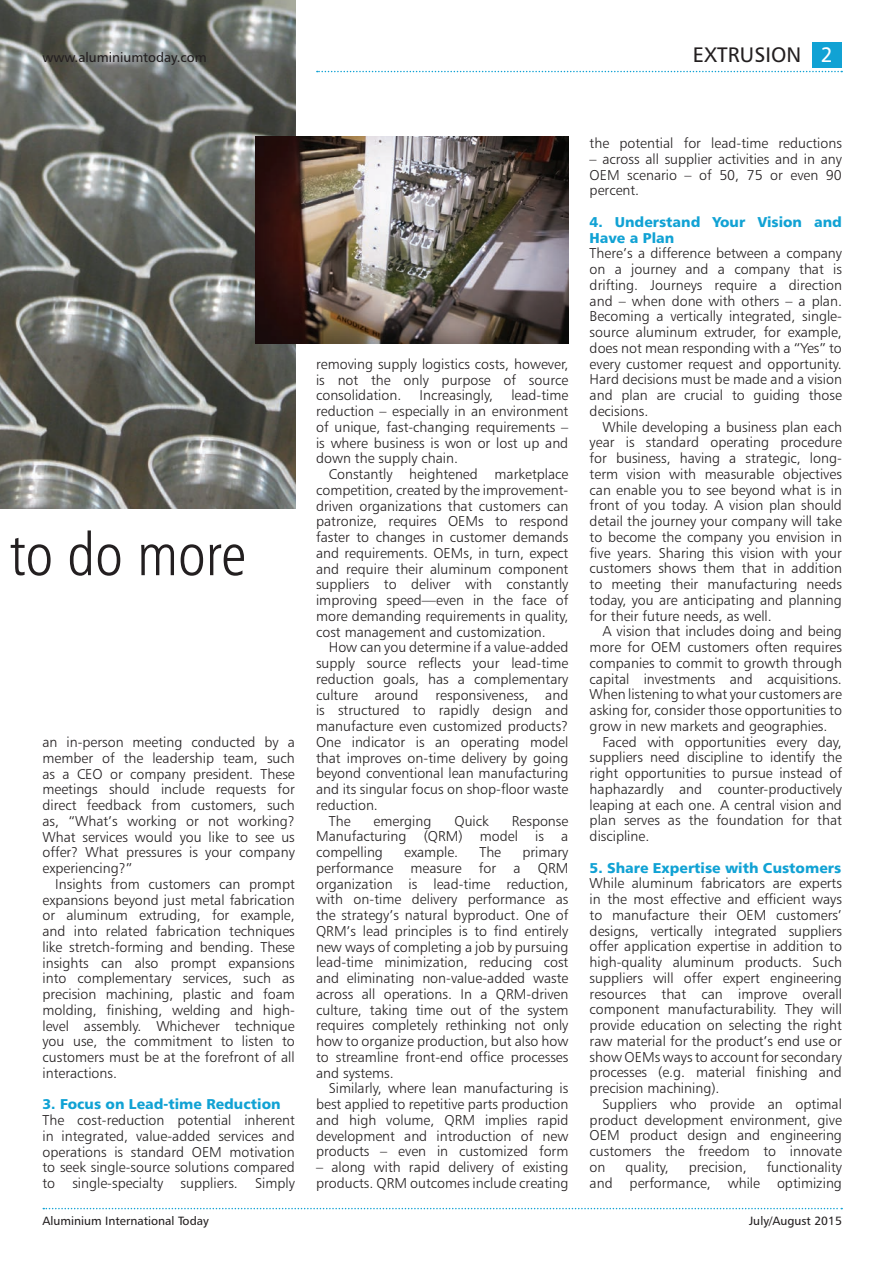
<style>
.page{position:relative;width:893px;height:1263px;background:#fff}
.page>*{position:absolute;margin:0;border:0;box-sizing:border-box;transform-origin:0 0}
.t1{font:60px "Humanist 777 BT Light Condensed B";letter-spacing:-.005em;color:#231f20}
.t2{font:21px "Humanist 777 BT Roman B";color:#231f20}
.t3{font:14.25px/15.8px "Humanist 777 BT Light B";color:#231f20;text-align:justify}
.t4{font:14.25px/15.8px "Humanist 777 BT Black B";color:#11a2d4}
.t5{font:13.5px "Humanist 777 BT Roman B";color:#231f20}
.t6{font:12px "Humanist 777 BT Roman B";color:#231f20}
.s1{color:#fff}
</style>
<div class="page">
<img style="left:0;top:0;width:296px;height:508px">
<svg style="left:317px;top:71px;width:525px;height:1px"></svg>
<div style="left:812px;top:43px;width:30px;height:25px;background:#11a2d4"></div>
<svg style="left:43px;top:1208px;width:799px;height:1px"></svg>
<img style="left:255px;top:136px;width:313px;height:207px">
<p class="t5" style="left:43px;top:49px;width:166px">www.aluminiumtoday.com</p>
<h2 class="t2" style="left:693px;top:42px;width:142px">EXTRUSION <span class="s1">2</span></h2>
<h1 class="t1" style="left:10px;top:517px;width:238px">to do more</h1>
<p class="t3" style="left:43px;top:734px;width:254px">an in-person meeting conducted by a member of the leadership team, such as a CEO or company president. These meetings should include requests for direct feedback from customers, such as, “What’s working or not working?<br>What services would you like to see us offer? What pressures is your company experiencing?”</p>
<p class="t3" style="left:43px;top:876px;width:254px;text-indent:13px">Insights from customers can prompt expansions beyond just metal fabrication or aluminum extruding, for example, and into related fabrication techniques like stretch-forming and bending. These insights can also prompt expansions into complementary services, such as precision machining, plastic and foam molding, finishing, welding and high&shy;level assembly. Whichever technique you use, the commitment to listen to customers must be at the forefront of all interactions.</p>
<p class="t4" style="left:43px;top:1096px;width:240px">3. Focus on Lead-time Reduction</p>
<p class="t3" style="left:43px;top:1112px;width:254px">The cost-reduction potential inherent in integrated, value-added services and operations is standard OEM motivation to seek single-source solutions compared to single-specialty suppliers. Simply</p>
<p class="t3" style="left:316px;top:356px;width:254px">removing supply logistics costs, however, is not the only purpose of source consolidation.</p>
<p class="t3" style="left:316px;top:387px;width:254px;text-indent:195px">lead-time reduction – especially in an environment of unique, fast-changing requirements – is where business is won or lost up and down the supply chain.</p>
<p class="t3" style="left:316px;top:466px;width:254px;text-indent:13px">Constantly heightened marketplace competition, created by the improvement&shy;driven organizations that customers can patronize, requires OEMs to respond faster to changes in customer demands and requirements. OEMs, in turn, expect and require their aluminum component suppliers to deliver with constantly improving speed—even in the face of more demanding requirements in quality, cost management and customization.</p>
<p class="t3" style="left:329px;top:639px;width:241px">How can you determine if a value-added</p>
<p class="t3" style="left:316px;top:655px;width:254px">supply source reflects your lead-time</p>
<p class="t3" style="left:316px;top:671px;width:254px">reduction goals, has a complementary</p>
<p class="t3" style="left:316px;top:687px;width:254px">culture around responsiveness, and</p>
<p class="t3" style="left:316px;top:702px;width:254px">is structured to rapidly design and</p>
<p class="t3" style="left:316px;top:718px;width:254px">manufacture even customized products?</p>
<p class="t3" style="left:316px;top:734px;width:254px">One indicator is an operating model</p>
<p class="t3" style="left:316px;top:750px;width:254px">that improves on-time delivery by going</p>
<p class="t3" style="left:316px;top:765px;width:254px">beyond conventional lean manufacturing</p>
<p class="t3" style="left:316px;top:781px;width:254px">and its singular focus on shop-floor waste</p>
<p class="t3" style="left:316px;top:797px;width:63px">reduction.</p>
<p class="t3" style="left:329px;top:812px;width:23px">The</p>
<p class="t3" style="left:374px;top:812px;width:59px">emerging</p>
<p class="t3" style="left:454px;top:812px;width:36px">Quick</p>
<p class="t3" style="left:420px;top:387px;width:75px">Increasingly,</p>
<p class="t3" style="left:316px;top:812px;width:254px;text-indent:196px">Response Manufacturing (QRM) model is a compelling</p>
<p class="t3" style="left:404px;top:844px;width:56px">example.</p>
<p class="t3" style="left:479px;top:844px;width:23px">The</p>
<p class="t3" style="left:316px;top:844px;width:254px;text-indent:206px">primary performance measure for a QRM organization is lead-time reduction, with on-time delivery performance as the strategy’s natural byproduct. One of QRM’s lead principles is to find entirely new ways of completing a job by pursuing lead-time minimization, reducing cost and eliminating non-value-added waste across all operations. In a QRM-driven culture, taking time out of the system requires completely rethinking not only how to organize production, but also how to streamline front-end office processes and systems.</p>
<p class="t3" style="left:316px;top:1080px;width:254px;text-indent:13px">Similarly, where lean manufacturing is best applied to repetitive parts production and high volume, QRM implies rapid development and introduction of new products – even in customized form</p>
<p class="t3" style="left:316px;top:1159px;width:254px">– along with rapid delivery of existing products. QRM outcomes include creating</p>
<p class="t3" style="left:590px;top:135px;width:254px">the potential for lead-time reductions</p>
<p class="t3" style="left:590px;top:151px;width:254px">– across all supplier activities and in any OEM scenario – of 50, 75 or even 90 percent.</p>
<p class="t4" style="left:590px;top:214px;width:254px">4. Understand Your Vision and<br>Have a Plan</p>
<p class="t3" style="left:590px;top:245px;width:254px">There’s a difference between a company on a journey and a company that is drifting. Journeys require a direction and – when done with others – a plan.<br>Becoming a vertically integrated, single&shy;source aluminum extruder, for example, does not mean responding with a “Yes” to every customer request and opportunity.<br>Hard decisions must be made and a vision and plan are crucial to guiding those decisions.</p>
<p class="t3" style="left:590px;top:419px;width:254px;text-indent:13px">While developing a business plan each year is standard operating procedure for business, having a strategic, long&shy;term vision with measurable objectives can enable you to see beyond what is in front of you today. A vision plan should detail the journey your company will take to become the company you envision in five years. Sharing this vision with your customers shows them that in addition to meeting their manufacturing needs today, you are anticipating and planning for their future needs, as well.</p>
<p class="t3" style="left:590px;top:623px;width:254px;text-indent:13px">A vision that includes doing and being more for OEM customers often requires companies to commit to growth through capital investments and acquisitions.<br>When listening to what your customers are asking for, consider those opportunities to grow in new markets and geographies.</p>
<p class="t3" style="left:590px;top:734px;width:254px;text-indent:13px">Faced with opportunities every day, suppliers need discipline to identify the right opportunities to pursue instead of haphazardly and counter-productively leaping at each one. A central vision and plan serves as the foundation for that discipline.</p>
<p class="t4" style="left:590px;top:859px;width:253px">5. Share Expertise with Customers</p>
<p class="t3" style="left:590px;top:875px;width:254px">While aluminum fabricators are experts in the most effective and efficient ways to manufacture their OEM customers’ designs, vertically integrated suppliers offer application expertise in addition to high-quality aluminum products. Such suppliers will offer expert engineering resources that can improve overall component manufacturability. They will provide education on selecting the right raw material for the product’s end use or show OEMs ways to account for secondary processes (e.g. material finishing and precision machining).</p>
<p class="t3" style="left:590px;top:1096px;width:254px;text-indent:13px">Suppliers who provide an optimal product development environment, give OEM product design and engineering customers the freedom to innovate on</p>
<p class="t3" style="left:590px;top:1159px;width:254px;text-align:right">functionality<br>and performance, while optimizing</p>
<p class="t3" style="left:625px;top:1159px;width:45px">quality,</p>
<p class="t3" style="left:689px;top:1159px;width:59px">precision,</p>
<p class="t6" style="left:43px;top:1213px;width:168px">Aluminium International Today</p>
<p class="t6" style="left:749px;top:1213px;width:94px">July/August 2015</p>
</div>
